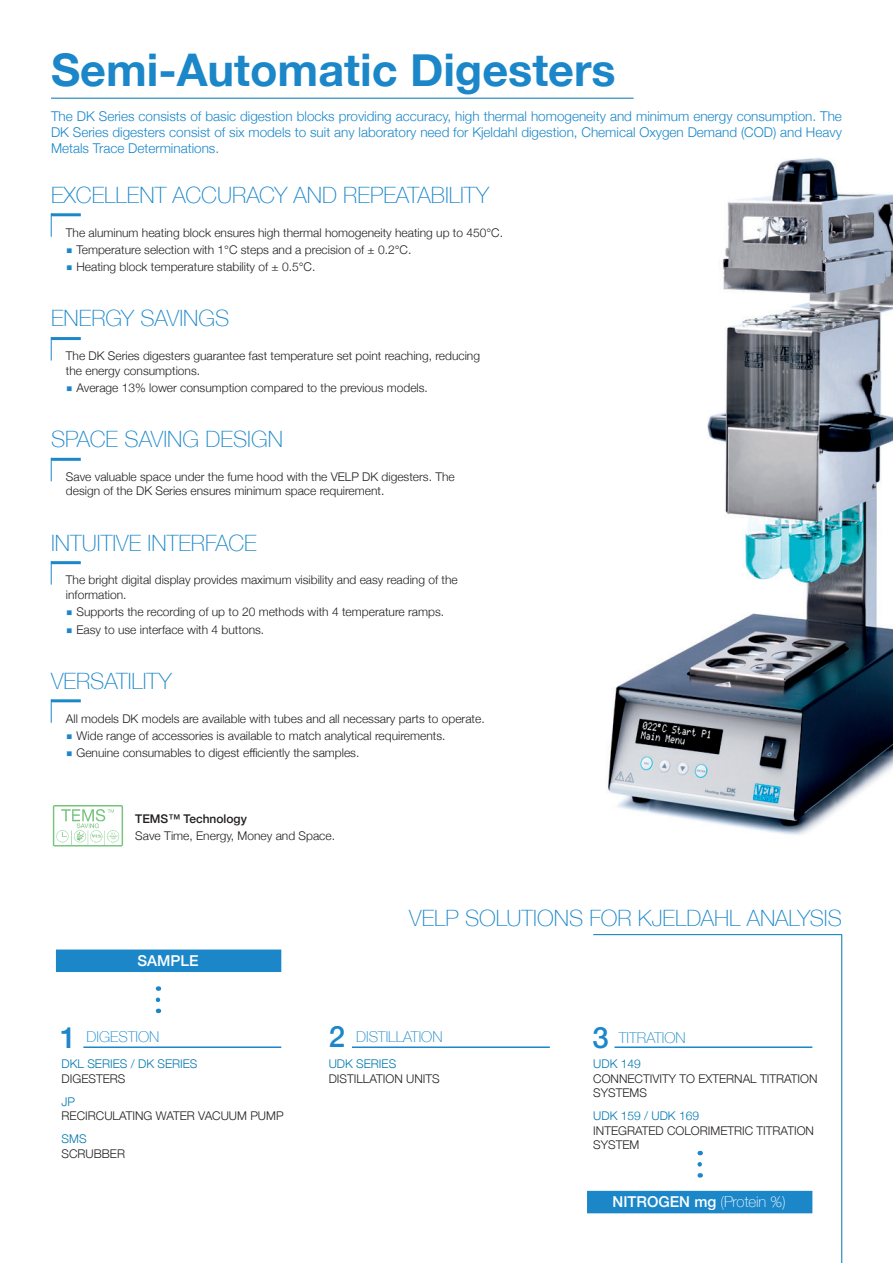
<style>
.page{position:relative;width:893px;height:1263px;background:#fff}
.page>*{position:absolute;margin:0;border:0;box-sizing:border-box;transform-origin:0 0}
.t1{font:700 45px "Helvetica Neue";color:#1b87c9}
.t2{font:500 29.25px "Helvetica Neue";color:#1b87c9}
.t3{font:100 22.5px "Helvetica Neue";color:#1b87c9}
.t4{font:100 15px "Helvetica Neue";color:#1b87c9}
.t5{font:500 15px "Helvetica Neue";color:#fff}
.t6{font:300 13.5px/16.2px "Helvetica Neue";color:#1b87c9;text-align:justify}
.t7{font:300 12px/14.4px "Helvetica Neue";color:#231f20}
.t8{font:300 12px "Helvetica Neue";color:#0078ae}
.t9{font:500 12px "Helvetica Neue";color:#231f20}
.s1{font-family:"Montserrat";font-weight:500;color:#1b87c9}
.s2{font-weight:100}
</style>
<div class="page">
<img style="left:608px;top:158px;width:285px;height:677px">
<hr style="left:51px;top:337px;width:30px;height:3px;background:#1b87c9">
<svg style="left:51px;top:340px;width:1px;height:20px"></svg>
<hr style="left:51px;top:458px;width:30px;height:3px;background:#1b87c9">
<svg style="left:51px;top:460px;width:1px;height:21px"></svg>
<hr style="left:51px;top:213px;width:30px;height:3px;background:#1b87c9">
<svg style="left:51px;top:213px;width:1px;height:24px"></svg>
<hr style="left:51px;top:561px;width:30px;height:3px;background:#1b87c9">
<svg style="left:51px;top:561px;width:1px;height:24px"></svg>
<hr style="left:51px;top:699px;width:30px;height:3px;background:#1b87c9">
<svg style="left:51px;top:699px;width:1px;height:24px"></svg>
<hr style="left:51px;top:98px;width:583px;height:1px;background:#0078ae">
<hr style="left:593px;top:934px;width:249px;height:1px;background:#0078ae">
<hr style="left:841px;top:934px;width:1px;height:329px;background:#0078ae">
<hr style="left:614px;top:1046px;width:198px;height:2px;background:#1b87c9">
<hr style="left:352px;top:1046px;width:198px;height:2px;background:#1b87c9">
<hr style="left:83px;top:1046px;width:198px;height:2px;background:#1b87c9">
<div style="left:587px;top:1191px;width:225px;height:22px;background:#1b87c9"></div>
<div style="left:56px;top:949px;width:225px;height:23px;background:#1b87c9"></div>
<svg style="left:697px;top:1164px;width:5px;height:13px"></svg>
<svg style="left:156px;top:1000px;width:4px;height:13px"></svg>
<img style="left:52px;top:805px;width:72px;height:42px">
<h1 class="t1" style="left:51px;top:35px;width:566px">Semi-Automatic Digesters</h1>
<p class="t6" style="left:51px;top:107px;width:792px">The DK Series consists of basic digestion blocks providing accuracy, high thermal homogeneity and minimum energy consumption. The DK Series digesters consist of six models to suit any laboratory need for Kjeldahl digestion, Chemical Oxygen Demand (COD) and Heavy Metals Trace Determinations.</p>
<h3 class="t3" style="left:51px;top:178px;width:439px">EXCELLENT ACCURACY AND REPEATABILITY</h3>
<p class="t7" style="left:66px;top:224px;width:439px">The aluminum heating block ensures high thermal homogeneity heating up to 450°C.</p>
<p class="t7" style="left:66px;top:242px;width:347px"><span class="s1">■</span> Temperature selection with 1°C steps and a precision of ± 0.2°C.</p>
<p class="t7" style="left:66px;top:259px;width:251px"><span class="s1">■</span> Heating block temperature stability of ± 0.5°C.</p>
<h3 class="t3" style="left:51px;top:301px;width:180px">ENERGY SAVINGS</h3>
<p class="t7" style="left:66px;top:348px;width:416px">The DK Series digesters guarantee fast temperature set point reaching, reducing the energy consumptions.</p>
<p class="t7" style="left:66px;top:380px;width:363px"><span class="s1">■</span> Average 13% lower consumption compared to the previous models.</p>
<h3 class="t3" style="left:51px;top:422px;width:233px">SPACE SAVING DESIGN</h3>
<p class="t7" style="left:66px;top:469px;width:390px">Save valuable space under the fume hood with the VELP DK digesters. The design of the DK Series ensures minimum space requirement.</p>
<h3 class="t3" style="left:51px;top:525px;width:207px">INTUITIVE INTERFACE</h3>
<p class="t7" style="left:66px;top:572px;width:393px">The bright digital display provides maximum visibility and easy reading of the information.</p>
<p class="t7" style="left:66px;top:604px;width:380px"><span class="s1">■</span> Supports the recording of up to 20 methods with 4 temperature ramps.</p>
<p class="t7" style="left:66px;top:621px;width:200px"><span class="s1">■</span> Easy to use interface with 4 buttons.</p>
<h3 class="t3" style="left:51px;top:664px;width:122px">VERSATILITY</h3>
<p class="t7" style="left:66px;top:710px;width:420px">All models DK models are available with tubes and all necessary parts to operate.</p>
<p class="t7" style="left:66px;top:728px;width:381px"><span class="s1">■</span> Wide range of accessories is available to match analytical requirements.</p>
<p class="t7" style="left:66px;top:745px;width:295px"><span class="s1">■</span> Genuine consumables to digest efficiently the samples.</p>
<p class="t9" style="left:135px;top:809px;width:113px">TEMS™ Technology</p>
<p class="t7" style="left:135px;top:828px;width:201px">Save Time, Energy, Money and Space.</p>
<p class="t5" style="left:138px;top:948px;width:63px">SAMPLE</p>
<h3 class="t3" style="left:409px;top:900px;width:434px">VELP SOLUTIONS FOR KJELDAHL ANALYSIS</h3>
<h2 class="t2" style="left:60px;top:1014px;width:18px">1</h2>
<h2 class="t2" style="left:329px;top:1013px;width:18px">2</h2>
<h2 class="t2" style="left:592px;top:1014px;width:18px">3</h2>
<p class="t4" style="left:87px;top:1025px;width:74px">DIGESTION</p>
<p class="t4" style="left:356px;top:1025px;width:88px">DISTILLATION</p>
<p class="t4" style="left:619px;top:1026px;width:68px">TITRATION</p>
<p class="t8" style="left:62px;top:1054px;width:137px">DKL SERIES / DK SERIES</p>
<p class="t7" style="left:62px;top:1070px;width:65px">DIGESTERS</p>
<p class="t8" style="left:62px;top:1092px;width:15px">JP</p>
<p class="t7" style="left:62px;top:1108px;width:223px">RECIRCULATING WATER VACUUM PUMP</p>
<p class="t8" style="left:62px;top:1129px;width:26px">SMS</p>
<p class="t7" style="left:62px;top:1145px;width:65px">SCRUBBER</p>
<p class="t8" style="left:329px;top:1054px;width:69px">UDK SERIES</p>
<p class="t7" style="left:329px;top:1070px;width:112px">DISTILLATION UNITS</p>
<p class="t8" style="left:593px;top:1054px;width:49px">UDK 149</p>
<p class="t7" style="left:593px;top:1070px;width:226px">CONNECTIVITY TO EXTERNAL TITRATION<br>SYSTEMS</p>
<p class="t8" style="left:593px;top:1106px;width:107px">UDK 159 / UDK 169</p>
<p class="t7" style="left:593px;top:1122px;width:222px">INTEGRATED COLORIMETRIC TITRATION<br>SYSTEM</p>
<p class="t5" style="left:613px;top:1190px;width:175px">NITROGEN mg <span class="s2">(Protein %)</span></p>
</div>
